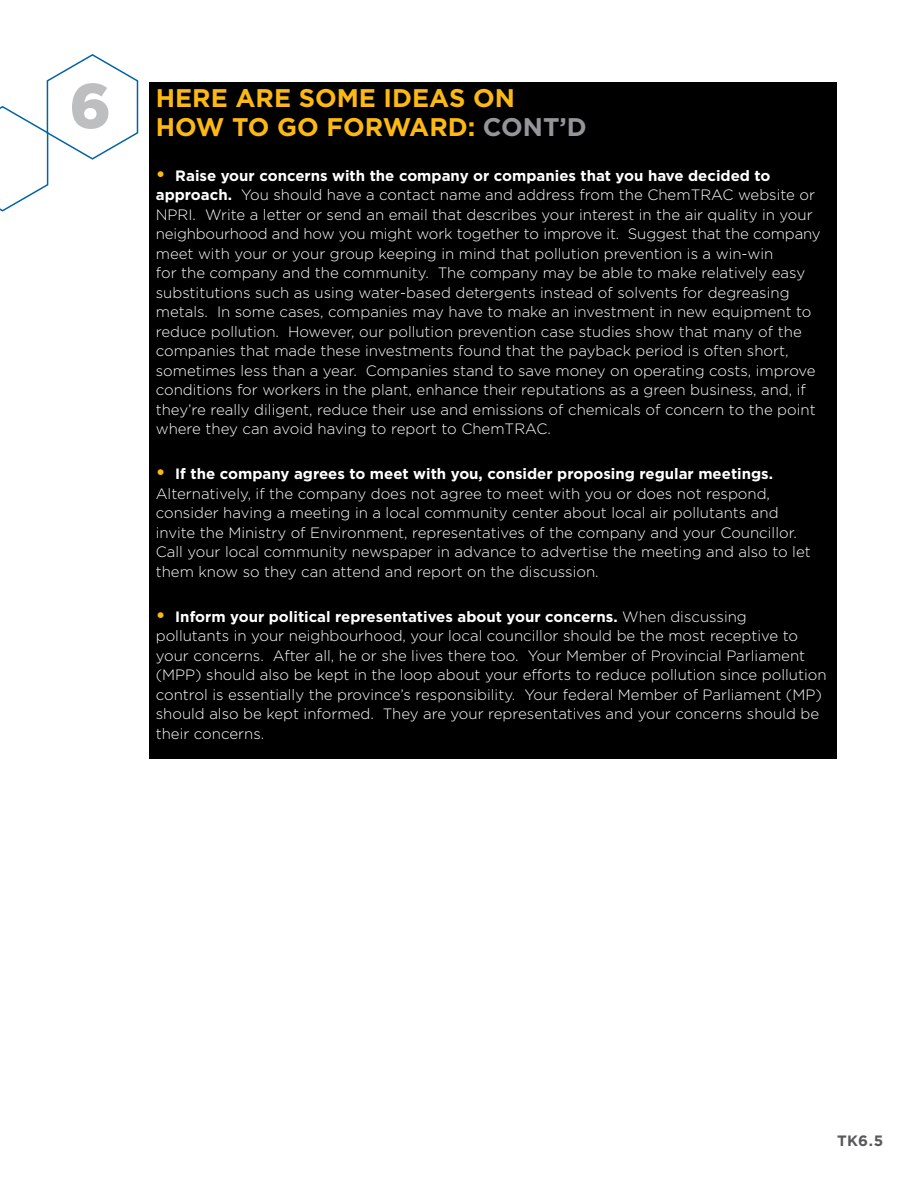
<style>
.page{position:relative;width:918px;height:1188px;background:#fff}
.page>*{position:absolute;margin:0;border:0;box-sizing:border-box;transform-origin:0 0}
.t1{font:900 63px "Gotham";color:#bcbec0}
.t2{font:700 25.5px/28.5px "Gotham";color:#fdb913}
.t3{font:300 15px/19.5px "Gotham";color:#fff}
.t4{font:700 15px "Gotham";color:#58595b}
.s1{color:#939598}
.s2{font-weight:700;font-size:19.5px;color:#fdb913}
.s3{font-weight:700}
</style>
<div class="page">
<svg style="left:0;top:54px;width:139px;height:158px"></svg>
<div style="left:149px;top:82px;width:688px;height:676px;background:#000"></div>
<h1 class="t1" style="left:69px;top:69px;width:43px">6</h1>
<h2 class="t2" style="left:156px;top:84px;width:433px">H ere are some i deas on how to go forward: <span class="s1">Cont’d</span></h2>
<p class="t3" style="left:156px;top:166px;width:666px"><span class="s2">•</span> <span class="s3">Raise your concerns with the company or companies that you have decided to approach.</span> You should have a contact name and address from the ChemTRAC website or NPRI. Write a letter or send an email that describes your interest in the air quality in your neighbourhood and how you might work together to improve it. Suggest that the company meet with your or your group keeping in mind that pollution prevention is a win-win<br>for the company and the community. The company may be able to make relatively easy substitutions such as using water-based detergents instead of solvents for degreasing metals. In some cases, companies may have to make an investment in new equipment to reduce pollution. However, our pollution prevention case studies show that many of the companies that made these investments found that the payback period is often short, sometimes less than a year. Companies stand to save money on operating costs, improve conditions for workers in the plant, enhance their reputations as a green business, and, if they’re really diligent, reduce their use and emissions of chemicals of concern to the point where they can avoid having to report to ChemTRAC.</p>
<p class="t3" style="left:156px;top:464px;width:656px"><span class="s2">•</span> <span class="s3">If the company agrees to meet with you, consider proposing regular meetings.<br></span>Alternatively, if the company does not agree to meet with you or does not respond, consider having a meeting in a local community center about local air pollutants and invite the Ministry of Environment, representatives of the company and your Councillor.<br>Call your local community newspaper in advance to advertise the meeting and also to let them know so they can attend and report on the discussion.</p>
<p class="t3" style="left:156px;top:607px;width:672px"><span class="s2">•</span> <span class="s3">Inform your political representatives about your concerns.</span> When discussing<br>pollutants in your neighbourhood, your local councillor should be the most receptive to your concerns. After all, he or she lives there too. Your Member of Provincial Parliament (MPP) should also be kept in the loop about your efforts to reduce pollution since pollution control is essentially the province’s responsibility. Your federal Member of Parliament (MP) should also be kept informed. They are your representatives and your concerns should be their concerns.</p>
<p class="t4" style="left:837px;top:1132px;width:48px">TK6.5</p>
</div>
